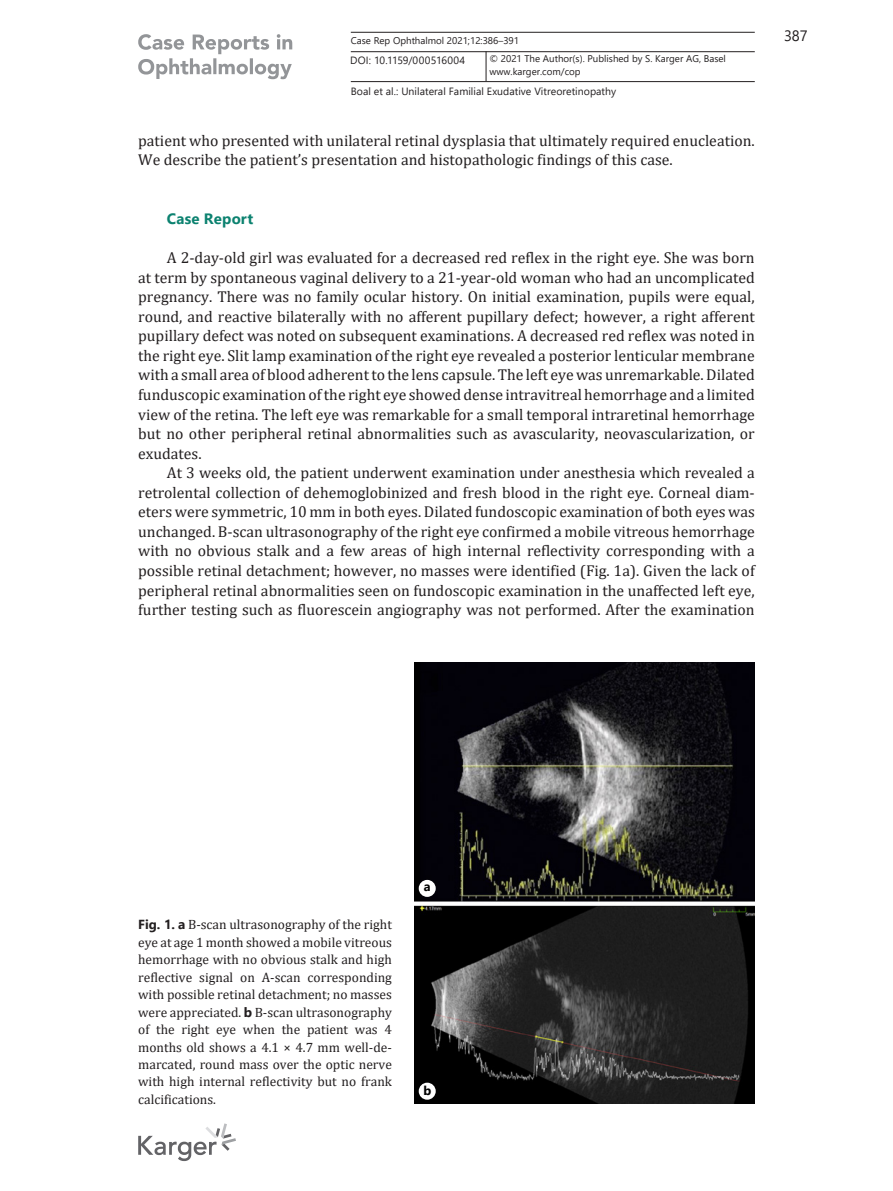
<style>
.page{position:relative;width:893px;height:1191px;background:#fff}
.page>*{position:absolute;margin:0;border:0;box-sizing:border-box;transform-origin:0 0}
.t1{font:15.75px/19.5px "Cambria";color:#231f20;text-align:justify}
.t2{font:700 15px "Segoe UI";letter-spacing:.015em;color:#0c8270}
.t3{font:15px "Segoe UI";color:#231f20}
.t4{font:13.5px/17.4px "Cambria";color:#231f20;text-align:justify}
.t5{font:700 12.75px "Segoe UI";color:#000}
.t6{font:10.5px "Segoe UI";letter-spacing:.005em;color:#231f20}
.t7{font:9.75px "Segoe UI";color:#231f20}
.s1{font-family:"Segoe UI";font-weight:700;font-size:13.2px}
.s2{font-family:"Segoe UI";font-weight:700}
</style>
<div class="page">
<svg style="left:138px;top:34px;width:154px;height:45px"></svg>
<hr style="left:351px;top:51px;width:404px;height:1px;background:#231f20">
<hr style="left:351px;top:81px;width:404px;height:1px;background:#231f20">
<hr style="left:351px;top:32px;width:404px;height:1px;background:#231f20">
<hr style="left:486px;top:51px;width:1px;height:30px;background:#231f20">
<svg style="left:138px;top:1123px;width:98px;height:38px"></svg>
<img style="left:414px;top:662px;width:341px;height:442px">
<div style="left:419px;top:880px;width:17px;height:17px;background:#fff;border-radius:50%"></div>
<div style="left:419px;top:1082px;width:17px;height:17px;background:#fff;border-radius:50%"></div>
<p class="t7" style="left:351px;top:31px;width:170px">Case Rep Ophthalmol 2021;12:386–391</p>
<p class="t6" style="left:350px;top:50px;width:117px">DOI: 10.1159/000516004</p>
<p class="t7" style="left:489px;top:50px;width:238px">© 2021 The Author(s). Published by S. Karger AG, Basel</p>
<p class="t7" style="left:489px;top:62px;width:93px">www.karger.com/cop</p>
<p class="t6" style="left:351px;top:81px;width:267px">Boal et al.: Unilateral Familial Exudative Vitreoretinopathy</p>
<p class="t1" style="left:138px;top:131px;width:618px">patient who presented with unilateral retinal dysplasia that ultimately required enucleation.<br>We describe the patient’s presentation and histopathologic findings of this case.</p>
<p class="t2" style="left:167px;top:204px;width:88px">Case Report</p>
<p class="t1" style="left:138px;top:248px;width:618px;text-indent:29px">A 2-day-old girl was evaluated for a decreased red reflex in the right eye. She was born at term by spontaneous vaginal delivery to a 21-year-old woman who had an uncomplicated pregnancy. There was no family ocular history. On initial examination, pupils were equal, round, and reactive bilaterally with no afferent pupillary defect; however, a right afferent pupillary defect was noted on subsequent examinations. A decreased red reflex was noted in the right eye. Slit lamp examination of the right eye revealed a posterior lenticular membrane with a small area of blood adherent to the lens capsule. The left eye was unremarkable. Dilated funduscopic examination of the right eye showed dense intravitreal hemorrhage and a limited view of the retina. The left eye was remarkable for a small temporal intraretinal hemorrhage but no other peripheral retinal abnormalities such as avascularity, neovascularization, or exudates.</p>
<p class="t1" style="left:138px;top:463px;width:618px;text-indent:29px">At 3 weeks old, the patient underwent examination under anesthesia which revealed a retrolental collection of dehemoglobinized and fresh blood in the right eye. Corneal diam&shy;eters were symmetric, 10 mm in both eyes. Dilated fundoscopic examination of both eyes was unchanged. B-scan ultrasonography of the right eye confirmed a mobile vitreous hemorrhage with no obvious stalk and a few areas of high internal reflectivity corresponding with a possible retinal detachment; however, no masses were identified (Fig. 1a). Given the lack of peripheral retinal abnormalities seen on fundoscopic examination in the unaffected left eye, further testing such as fluorescein angiography was not performed. After the examination</p>
<p class="t3" style="left:784px;top:22px;width:25px">387</p>
<p class="t4" style="left:138px;top:916px;width:255px"><span class="s1">Fig. 1.</span> <span class="s2">a</span> B-scan ultrasonography of the right eye at age 1 month showed a mobile vitreous hemorrhage with no obvious stalk and high reflective signal on A-scan corresponding with possible retinal detachment; no masses were appreciated. <span class="s2">b</span> B-scan ultrasonography of the right eye when the patient was 4 months old shows a 4.1 × 4.7 mm well-de&shy;marcated, round mass over the optic nerve with high internal reflectivity but no frank calcifications.</p>
<p class="t5" style="left:424px;top:875px;width:8px">a</p>
<p class="t5" style="left:423px;top:1078px;width:9px">b</p>
</div>
